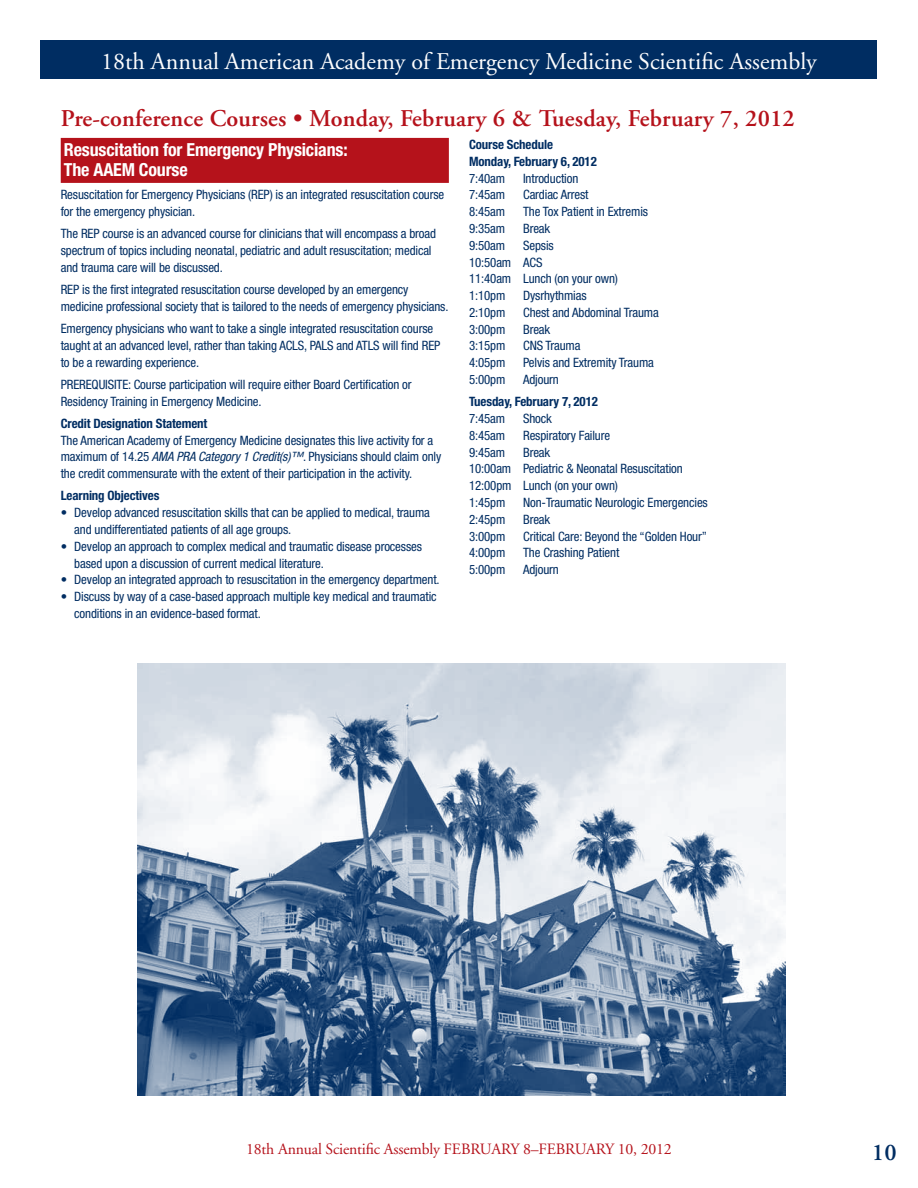
<style>
.page{position:relative;width:918px;height:1188px;background:#fff}
.page>*{position:absolute;margin:0;border:0;box-sizing:border-box;transform-origin:0 0}
.t1{font:24px "Adobe Garamond";color:#fff}
.t2{font:600 24px "Adobe Garamond";letter-spacing:.01em;color:#b5121b}
.t3{font:600 24px "Adobe Garamond";color:#002d62}
.t4{font:700 condensed 18px/19.5px "Helvetica Neue LT";letter-spacing:-.01em;color:#fff}
.t5{font:15.75px "Adobe Garamond";letter-spacing:-.01em;color:#b5121b}
.t6{font:condensed 12.9px/16.8px "Helvetica Neue LT";letter-spacing:-.01em;color:#002d62}
.t7{font:700 condensed 12.9px/16.8px "Helvetica Neue LT";letter-spacing:-.01em;color:#002d62}
.s1{font-style:italic}
</style>
<div class="page">
<div style="left:40px;top:40px;width:838px;height:39px;background:#002d62"></div>
<div style="left:61px;top:138px;width:388px;height:45px;background:#b5121b"></div>
<img style="left:137px;top:664px;width:648px;height:432px">
<h1 class="t1" style="left:101px;top:48px;width:717px">18th Annual American Academy of Emergency Medicine Scientific Assembly</h1>
<h1 class="t2" style="left:61px;top:105px;width:736px">Pre-conference Courses • Monday, February 6 &amp; Tuesday, February 7, 2012</h1>
<h2 class="t4" style="left:64px;top:140px;width:285px">Resuscitation for Emergency Physicians:<br>The AAEM Course</h2>
<p class="t6" style="left:61px;top:186px;width:385px">Resuscitation for Emergency Physicians (REP) is an integrated resuscitation course for the emergency physician.</p>
<p class="t6" style="left:61px;top:225px;width:377px">The REP course is an advanced course for clinicians that will encompass a broad spectrum of topics including neonatal, pediatric and adult resuscitation; medical and trauma care will be discussed.</p>
<p class="t6" style="left:61px;top:281px;width:389px">REP is the first integrated resuscitation course developed by an emergency medicine professional society that is tailored to the needs of emergency physicians.</p>
<p class="t6" style="left:61px;top:320px;width:381px">Emergency physicians who want to take a single integrated resuscitation course taught at an advanced level, rather than taking ACLS, PALS and ATLS will find REP to be a rewarding experience.</p>
<p class="t6" style="left:61px;top:376px;width:352px">PREREQUISITE: Course participation will require either Board Certification or<br>Residency Training in Emergency Medicine.</p>
<p class="t7" style="left:61px;top:415px;width:148px">Credit Designation Statement</p>
<p class="t6" style="left:61px;top:432px;width:382px">The American Academy of Emergency Medicine designates this live activity for a maximum of 14.25 <span class="s1">AMA PRA Category 1 Credit(s)™</span>. Physicians should claim only the credit commensurate with the extent of their participation in the activity.</p>
<p class="t7" style="left:61px;top:487px;width:100px">Learning Objectives</p>
<p class="t6" style="left:74px;top:504px;width:357px;text-indent:-14px">• Develop advanced resuscitation skills that can be applied to medical, trauma and undifferentiated patients of all age groups.</p>
<p class="t6" style="left:74px;top:538px;width:349px;text-indent:-14px">• Develop an approach to complex medical and traumatic disease processes based upon a discussion of current medical literature.</p>
<p class="t6" style="left:61px;top:571px;width:380px">• Develop an integrated approach to resuscitation in the emergency department.</p>
<p class="t6" style="left:74px;top:588px;width:364px;text-indent:-14px">• Discuss by way of a case-based approach multiple key medical and traumatic conditions in an evidence-based format.</p>
<p class="t7" style="left:469px;top:136px;width:129px">Course Schedule<br>Monday, February 6, 2012</p>
<p class="t6" style="left:469px;top:169px;width:38px">7:40am</p>
<p class="t6" style="left:523px;top:169px;width:57px">Introduction</p>
<p class="t6" style="left:469px;top:186px;width:38px">7:45am</p>
<p class="t6" style="left:523px;top:186px;width:67px">Cardiac Arrest</p>
<p class="t6" style="left:469px;top:203px;width:38px">8:45am</p>
<p class="t6" style="left:523px;top:203px;width:126px">The Tox Patient in Extremis</p>
<p class="t6" style="left:469px;top:220px;width:38px">9:35am</p>
<p class="t6" style="left:523px;top:220px;width:29px">Break</p>
<p class="t6" style="left:469px;top:237px;width:38px">9:50am</p>
<p class="t6" style="left:469px;top:237px;width:150px;text-indent:54px">Sepsis<br>10:50am ACS<br>11:40am Lunch (on your own)<br>1:10pm</p>
<p class="t6" style="left:523px;top:287px;width:65px">Dysrhythmias</p>
<p class="t6" style="left:469px;top:304px;width:38px">2:10pm</p>
<p class="t6" style="left:523px;top:304px;width:137px">Chest and Abdominal Trauma</p>
<p class="t6" style="left:469px;top:321px;width:38px">3:00pm</p>
<p class="t6" style="left:523px;top:321px;width:29px">Break</p>
<p class="t6" style="left:469px;top:337px;width:38px">3:15pm</p>
<p class="t6" style="left:523px;top:337px;width:59px">CNS Trauma</p>
<p class="t6" style="left:469px;top:354px;width:38px">4:05pm</p>
<p class="t6" style="left:523px;top:354px;width:132px">Pelvis and Extremity Trauma</p>
<p class="t6" style="left:469px;top:371px;width:38px">5:00pm</p>
<p class="t6" style="left:523px;top:371px;width:37px">Adjourn</p>
<p class="t7" style="left:469px;top:393px;width:130px">Tuesday, February 7, 2012</p>
<p class="t6" style="left:469px;top:410px;width:38px">7:45am</p>
<p class="t6" style="left:523px;top:410px;width:30px">Shock</p>
<p class="t6" style="left:469px;top:427px;width:38px">8:45am</p>
<p class="t6" style="left:523px;top:427px;width:89px">Respiratory Failure</p>
<p class="t6" style="left:469px;top:444px;width:38px">9:45am</p>
<p class="t6" style="left:469px;top:444px;width:215px;text-indent:54px">Break<br>10:00am Pediatric &amp; Neonatal Resuscitation<br>12:00pm Lunch (on your own)<br>1:45pm</p>
<p class="t6" style="left:523px;top:494px;width:186px">Non-Traumatic Neurologic Emergencies</p>
<p class="t6" style="left:469px;top:511px;width:38px">2:45pm</p>
<p class="t6" style="left:523px;top:511px;width:29px">Break</p>
<p class="t6" style="left:469px;top:528px;width:38px">3:00pm</p>
<p class="t6" style="left:523px;top:528px;width:185px">Critical Care: Beyond the “Golden Hour”</p>
<p class="t6" style="left:469px;top:544px;width:38px">4:00pm</p>
<p class="t6" style="left:523px;top:544px;width:98px">The Crashing Patient</p>
<p class="t6" style="left:469px;top:561px;width:38px">5:00pm</p>
<p class="t6" style="left:523px;top:561px;width:37px">Adjourn</p>
<p class="t5" style="left:246px;top:1141px;width:427px">18th Annual Scientific Assembly February 8–February 10, 2012</p>
<h1 class="t3" style="left:872px;top:1140px;width:26px">10</h1>
</div>
